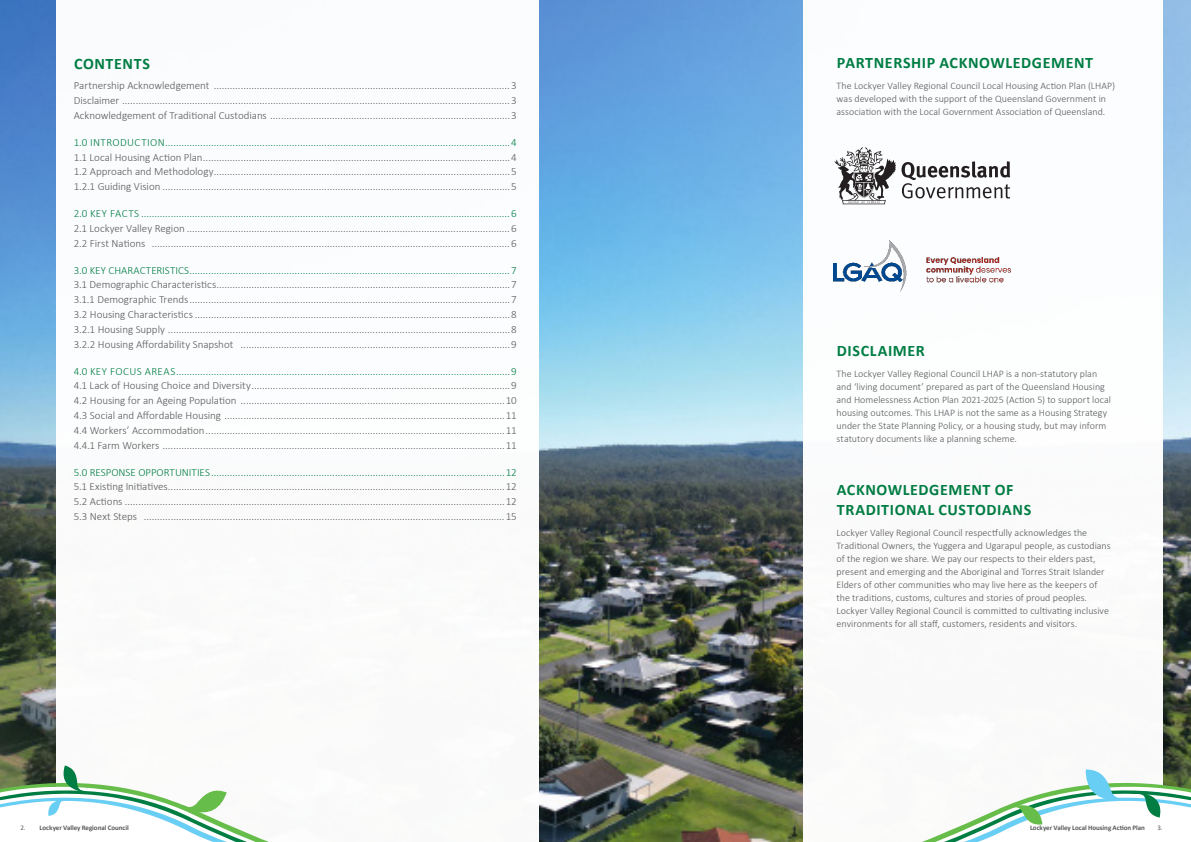
<style>
.page{position:relative;width:1191px;height:842px;background:#fff}
.page>*{position:absolute;margin:0;border:0;box-sizing:border-box;transform-origin:0 0}
.Heading{font:700 16px/20px "Calibri";letter-spacing:.035em;color:#007d43}
.t1{font:300 11px "Calibri";letter-spacing:-.005em;color:#57585a}
.t2{font:300 11px "Calibri";letter-spacing:.04em;color:#007d43}
.t3{font:300 11px "Calibri";letter-spacing:.01em;color:#007d43}
.t4{font:300 11px "Calibri";letter-spacing:.045em;color:#007d43}
.Body_Text{font:300 10px/13px "Calibri";color:#57585a}
.t5{font:700 7px "Calibri";letter-spacing:-.01em;color:#57585a}
.t6{font:7px "Calibri";color:#57585a}
.s1{font-weight:400}
</style>
<div class="page">
<img style="left:0;top:0;width:1191px;height:842px">
<div style="left:57px;top:0;width:482px;height:842px;background:#fff"></div>
<div style="left:803px;top:0;width:359px;height:842px;background:#fff"></div>
<img style="left:834px;top:241px;width:176px;height:50px">
<svg style="left:834px;top:147px;width:176px;height:57px"></svg>
<svg style="left:922px;top:742px;width:269px;height:100px"></svg>
<svg style="left:0;top:742px;width:269px;height:100px"></svg>
<p class="Heading" style="left:74px;top:53px;width:77px">CONTENTS</p>
<p class="t1" style="left:74px;top:79px;width:445px">Partnership Acknowledgement .............................................................................................................. 3</p>
<p class="t1" style="left:74px;top:94px;width:445px">Disclaimer ................................................................................................................................................3</p>
<p class="t1" style="left:74px;top:108px;width:445px">Acknowledgement of Traditional Custodians .........................................................................................3</p>
<p class="t2" style="left:74px;top:135px;width:445px">1.0 INTRODUCTION................................................................................................................................4</p>
<p class="t1" style="left:74px;top:150px;width:445px">1.1 Local Housing Action Plan..................................................................................................................4</p>
<p class="t1" style="left:74px;top:165px;width:445px">1.2 Approach and Methodology..............................................................................................................5</p>
<p class="t1" style="left:74px;top:180px;width:445px">1.2.1 Guiding Vision .................................................................................................................................5</p>
<p class="t4" style="left:74px;top:207px;width:445px">2.0 KEY FACTS .........................................................................................................................................6</p>
<p class="t1" style="left:74px;top:221px;width:445px">2.1 Lockyer Valley Region ........................................................................................................................6</p>
<p class="t1" style="left:74px;top:236px;width:445px">2.2 First Nations .....................................................................................................................................6</p>
<p class="t3" style="left:74px;top:263px;width:445px">3.0 KEY CHARACTERISTICS....................................................................................................................... 7</p>
<p class="t1" style="left:74px;top:278px;width:445px">3.1 Demographic Characteristics.............................................................................................................7</p>
<p class="t1" style="left:74px;top:293px;width:445px">3.1.1 Demographic Trends.......................................................................................................................7</p>
<p class="t1" style="left:74px;top:308px;width:445px">3.2 Housing Characteristics .....................................................................................................................8</p>
<p class="t1" style="left:74px;top:322px;width:445px">3.2.1 Housing Supply ...............................................................................................................................8</p>
<p class="t1" style="left:74px;top:337px;width:445px">3.2.2 Housing Affordability Snapshot ....................................................................................................9</p>
<p class="t2" style="left:74px;top:364px;width:445px">4.0 KEY FOCUS AREAS............................................................................................................................9</p>
<p class="t1" style="left:74px;top:379px;width:445px">4.1 Lack of Housing Choice and Diversity................................................................................................ 9</p>
<p class="t1" style="left:74px;top:394px;width:445px">4.2 Housing for an Ageing Population ..................................................................................................10</p>
<p class="t1" style="left:74px;top:409px;width:445px">4.3 Social and Affordable Housing ........................................................................................................11</p>
<p class="t1" style="left:74px;top:423px;width:445px">4.4 Workers’ Accommodation...............................................................................................................11</p>
<p class="t1" style="left:74px;top:438px;width:445px">4.4.1 Farm Workers ...............................................................................................................................11</p>
<p class="t3" style="left:74px;top:465px;width:445px">5.0 RESPONSE OPPORTUNITIES.............................................................................................................12</p>
<p class="t1" style="left:74px;top:480px;width:445px">5.1 Existing Initiatives.............................................................................................................................12</p>
<p class="t1" style="left:74px;top:495px;width:445px">5.2 Actions .............................................................................................................................................12</p>
<p class="t1" style="left:74px;top:510px;width:445px">5.3 Next Steps ......................................................................................................................................15</p>
<p class="Heading" style="left:837px;top:52px;width:258px">PARTNERSHIP ACKNOWLEDGEMENT</p>
<p class="Body_Text" style="left:836px;top:79px;width:280px">The Lockyer Valley Regional Council Local Housing Action Plan (LHAP) was developed with the support of the Queensland Government in association with the Local Government Association of Queensland.</p>
<p class="Heading" style="left:837px;top:340px;width:89px">DISCLAIMER</p>
<p class="Body_Text" style="left:836px;top:367px;width:276px">The Lockyer Valley Regional Council LHAP is a non-statutory plan and ‘living document’ prepared as part of the Queensland Housing and Homelessness Action Plan 2021-2025 (Action 5) to support local housing outcomes. This LHAP is not the same as a Housing Strategy under the State Planning Policy, or a housing study, but may inform statutory documents like a planning scheme.</p>
<p class="Heading" style="left:837px;top:479px;width:196px">ACKNOWLEDGEMENT OF<br>TRADITIONAL CUSTODIANS</p>
<p class="Body_Text" style="left:836px;top:526px;width:275px">Lockyer Valley Regional Council respectfully acknowledges the Traditional Owners, the Yuggera and Ugarapul people, as custodians of the region we share. We pay our respects to their elders past, present and emerging and the Aboriginal and Torres Strait Islander Elders of other communities who may live here as the keepers of the traditions, customs, cultures and stories of proud peoples.<br>Lockyer Valley Regional Council is committed to cultivating inclusive environments for all staff, customers, residents and visitors.</p>
<p class="t5" style="left:20px;top:822px;width:110px"><span class="s1">2.</span> Lockyer Valley Regional Council</p>
<p class="t5" style="left:1030px;top:822px;width:116px">Lockyer Valley Local Housing Action Plan</p>
<p class="t6" style="left:1157px;top:822px;width:7px">3.</p>
</div>
